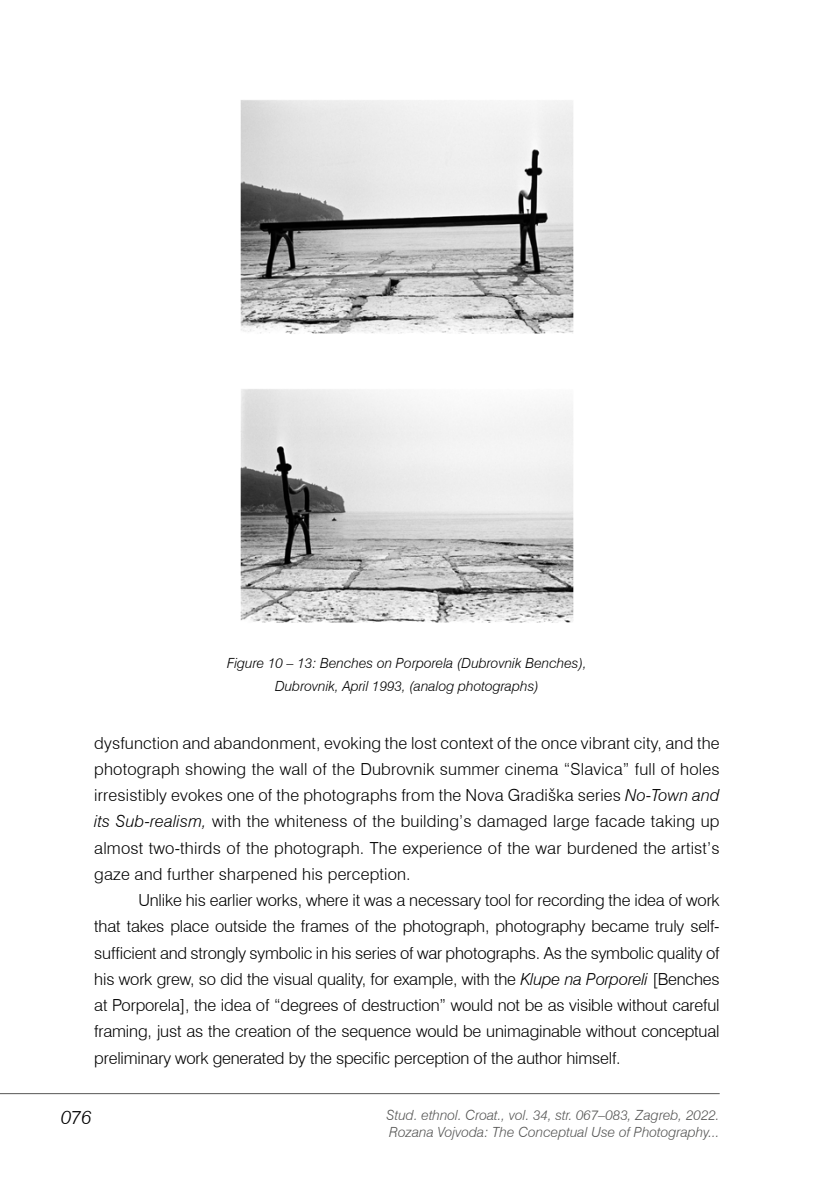
<style>
.page{position:relative;width:814px;height:1191px;background:#fff}
.page>*{position:absolute;margin:0;border:0;box-sizing:border-box;transform-origin:0 0}
.t1{font:italic 300 19.25px "Swiss 721 BT";color:#000}
.t2{font:300 16.62px/26.2px "Swiss 721 BT";color:#000;text-align:justify}
.t3{font:italic 300 14px/16.8px "Swiss 721 BT";color:#575756}
.t4{font:italic 300 14px/22.8px "Swiss 721 BT";color:#000;text-align:center}
.s1{font-style:italic}
</style>
<div class="page">
<hr style="left:0;top:1093px;width:719px;height:1px;background:#575756">
<img style="left:240px;top:100px;width:334px;height:234px">
<img style="left:240px;top:389px;width:334px;height:234px">
<p class="t4" style="left:227px;top:651px;width:361px">Figure 10 – 13: Benches on Porporela (Dubrovnik Benches),<br>Dubrovnik, April 1993, (analog photographs)</p>
<p class="t2" style="left:94px;top:729px;width:627px">dysfunction and abandonment, evoking the lost context of the once vibrant city, and the photograph showing the wall of the Dubrovnik summer cinema “Slavica” full of holes irresistibly evokes one of the photographs from the Nova Gradiška series <span class="s1">No-Town and its Sub-realism,</span> with the whiteness of the building’s damaged large facade taking up almost two-thirds of the photograph. The experience of the war burdened the artist’s gaze and further sharpened his perception.</p>
<p class="t2" style="left:94px;top:887px;width:627px;text-indent:44px">Unlike his earlier works, where it was a necessary tool for recording the idea of work that takes place outside the frames of the photograph, photography became truly self&shy;sufficient and strongly symbolic in his series of war photographs. As the symbolic quality of his work grew, so did the visual quality, for example, with the <span class="s1">Klupe na Porporeli</span> [Benches at Porporela], the idea of “degrees of destruction” would not be as visible without careful framing, just as the creation of the sequence would be unimaginable without conceptual preliminary work generated by the specific perception of the author himself.</p>
<p class="t1" style="left:61px;top:1105px;width:32px">076</p>
<p class="t3" style="left:386px;top:1106px;width:334px">Stud. ethnol. Croat., vol. 34, str. 067–083, Zagreb, 2022.<br>Rozana Vojvoda: The Conceptual Use of Photography...</p>
</div>
